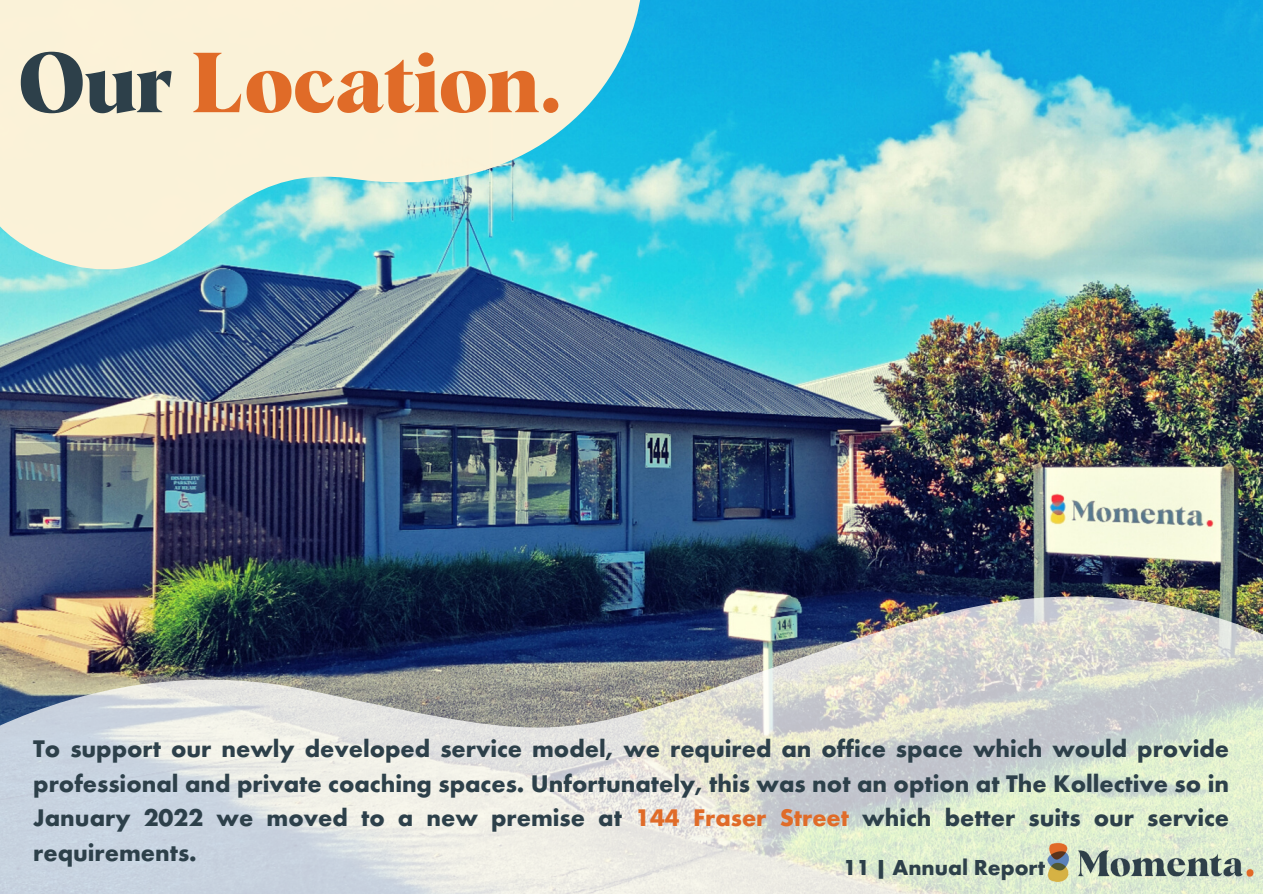
<style>
.page{position:relative;width:1263px;height:894px;background:#fff}
.page>*{position:absolute;margin:0;border:0;box-sizing:border-box;transform-origin:0 0}
.t1{font:700 82.95px "Albra";color:#e06b28}
.t2{font:700 24.9px/34.8px "Futura";color:#2d404a;text-align:justify}
.t3{font:700 22.5px "Futura";color:#2d404a}
.s1{color:#2d404a}
.s2{color:#e06b28}
</style>
<div class="page">
<img style="left:747px;top:0;width:515px;height:105px">
<img style="left:0;top:105px;width:1263px;height:788px">
<svg style="left:0;top:0;width:747px;height:408px;background:#91c0c5"></svg>
<img style="left:1028px;top:827px;width:235px;height:66px">
<p class="t1" style="left:19px;top:47px;width:545px"><span class="s1">Our</span> Location.</p>
<p class="t2" style="left:33px;top:733px;width:1197px">To support our newly developed service model, we required an office space which would provide professional and private coaching spaces. Unfortunately, this was not an option at The Kollective so in January 2022 we moved to a new premise at <span class="s2">144 Fraser Street</span> which better suits our service requirements.</p>
<p class="t3" style="left:843px;top:857px;width:204px">11 | Annual Report</p>
</div>
